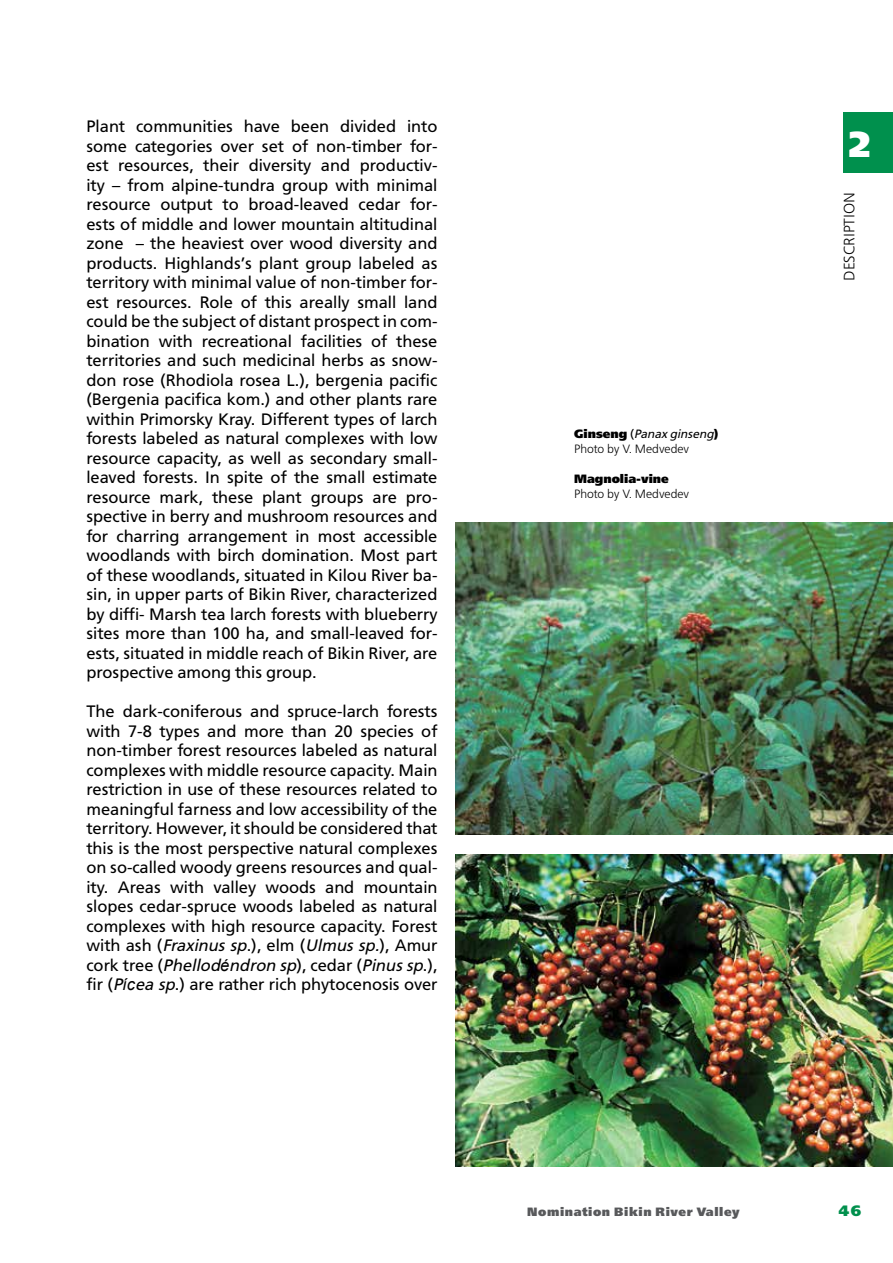
<style>
.page{position:relative;width:893px;height:1263px;background:#fff}
.page>*{position:absolute;margin:0;border:0;box-sizing:border-box;transform-origin:0 0}
.t1{font:36px "Free Set Extra Bold C";color:#fff}
.t2{font:16.5px/19.5px "Free Set C";color:#000;text-align:justify}
.t3{font:15px "Free Set Light C";color:#000}
.t4{font:15px "Free Set Extra Bold C";color:#00904d}
.t5{font:12px "Free Set Light C";color:#000}
.t6{font:12px "Free Set Extra Bold C";letter-spacing:.05em;color:#58595b}
.t7{font:italic 12px "Free Set C";color:#000}
.t8{font:12px "Free Set Extra Bold C";color:#000}
.s1{font-style:italic}
.s2{font-family:"Arial";font-style:italic}
.s3{font-family:"Free Set Extra Bold C";font-style:normal}
.s4{font-style:normal}
</style>
<div class="page">
<div style="left:843px;top:112px;width:50px;height:61px;background:#00904d"></div>
<img style="left:455px;top:523px;width:438px;height:312px">
<img style="left:455px;top:854px;width:438px;height:312px">
<p class="t2" style="left:86px;top:117px;width:353px">Plant communities have been divided into some categories over set of non-timber for&shy;est resources, their diversity and productiv&shy;ity – from alpine-tundra group with minimal resource output to broad-leaved cedar for&shy;ests of middle and lower mountain altitudinal zone – the heaviest over wood diversity and products. Highlands’s plant group labeled as territory with minimal value of non-timber for&shy;est resources. Role of this areally small land could be the subject of distant prospect in com&shy;bination with recreational facilities of these territories and such medicinal herbs as snow&shy;don rose (Rhodiola rosea L.), bergenia pacific (Bergenia pacifica kom.) and other plants rare within Primorsky Kray. Different types of larch forests labeled as natural complexes with low resource capacity, as well as secondary small&shy;leaved forests. In spite of the small estimate resource mark, these plant groups are pro&shy;spective in berry and mushroom resources and for charring arrangement in most accessible woodlands with birch domination. Most part of these woodlands, situated in Kilou River ba&shy;sin, in upper parts of Bikin River, characterized by diffi- Marsh tea larch forests with blueberry sites more than 100 ha, and small-leaved for&shy;ests, situated in middle reach of Bikin River, are prospective among this group.</p>
<p class="t2" style="left:86px;top:702px;width:353px">The dark-coniferous and spruce-larch forests with 7-8 types and more than 20 species of non-timber forest resources labeled as natural complexes with middle resource capacity. Main restriction in use of these resources related to meaningful farness and low accessibility of the territory. However, it should be considered that this is the most perspective natural complexes on so-called woody greens resources and qual&shy;ity. Areas with valley woods and mountain slopes cedar-spruce woods labeled as natural complexes with high resource capacity. Forest with ash (<span class="s1">Fraxinus sp</span>.), elm (<span class="s1">Ulmus sp.</span>), Amur cork tree (<span class="s1">Phellod</span><span class="s2">é</span><span class="s1">ndron sp</span>), cedar (<span class="s1">Pinus sp</span>.), fir (<span class="s1">P</span><span class="s2">íc</span><span class="s1">ea sp</span>.) are rather rich phytocenosis over</p>
<p class="t7" style="left:574px;top:427px;width:146px"><span class="s3">Ginseng</span> <span class="s4">(</span>Panax ginseng<span class="s3">)</span></p>
<p class="t5" style="left:574px;top:442px;width:116px">Photo by V. Medvedev</p>
<p class="t8" style="left:574px;top:472px;width:96px">Magnolia-vine</p>
<p class="t5" style="left:574px;top:487px;width:116px">Photo by V. Medvedev</p>
<h1 class="t1" style="left:846px;top:124px;width:28px">2</h1>
<p class="t3" style="left:841px;top:281px;width:90px;rotate:-90deg">DESCRIPTION</p>
<p class="t6" style="left:527px;top:1205px;width:214px">Nomination Bikin River Valley</p>
<p class="t4" style="left:838px;top:1202px;width:24px">46</p>
</div>
